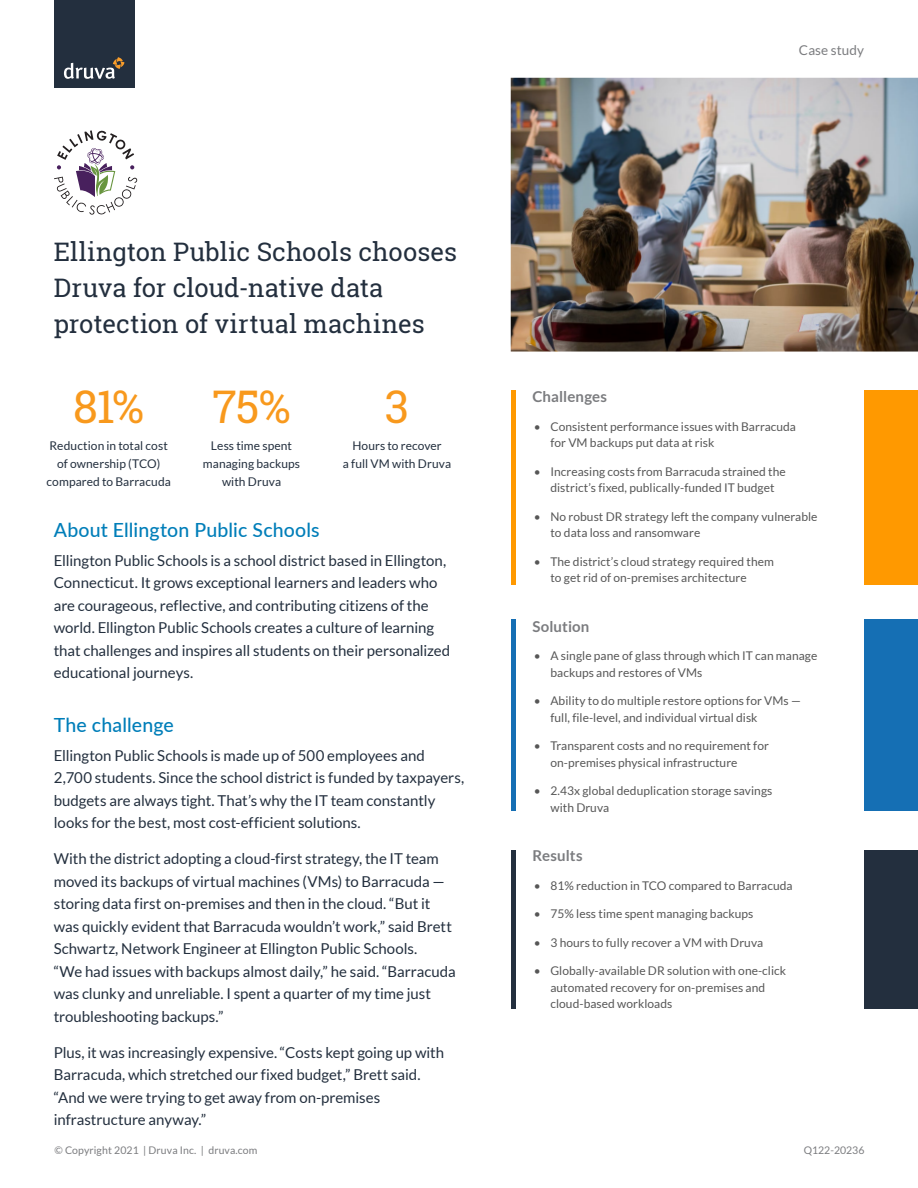
<style>
.page{position:relative;width:918px;height:1188px;background:#fff}
.page>*{position:absolute;margin:0;border:0;box-sizing:border-box;transform-origin:0 0}
.Body_copy{font:45px "Roboto Slab";color:#f8991d}
.t1{font:25.5px/36px "Roboto Slab";color:#232f3e}
.Sub-headline{font:500 19.5px "Lato";letter-spacing:.01em;color:#007eb9}
.Body_copy-2{font:15px/22.5px "Lato";color:#232f3e}
.Company_profile_titl{font:700 15px "Lato";letter-spacing:.01em;color:#7b7c7f}
.t2{font:13.5px "Lato";letter-spacing:.005em;color:#7b7c7f}
.t3{font:12px/16.5px "Lato";letter-spacing:.005em;color:#575757}
.Body_copy-3{font:12px/18px "Lato";letter-spacing:.005em;color:#232f3e;text-align:center}
.Document_ID_number{font:10.5px "Lato";letter-spacing:.01em;color:#7b7c7f}
</style>
<div class="page">
<div style="left:54px;top:0;width:81px;height:88px;background:#232f3e"></div>
<svg style="left:64px;top:57px;width:61px;height:22px"></svg>
<hr style="left:511px;top:391px;width:4px;height:194px;background:#f90">
<hr style="left:511px;top:620px;width:4px;height:192px;background:#156fb4">
<hr style="left:511px;top:850px;width:4px;height:158px;background:#232f3e">
<div style="left:864px;top:391px;width:54px;height:194px;background:#f90"></div>
<div style="left:864px;top:620px;width:54px;height:192px;background:#156fb4"></div>
<div style="left:864px;top:850px;width:54px;height:158px;background:#232f3e"></div>
<img style="left:511px;top:78px;width:407px;height:274px">
<svg style="left:54px;top:130px;width:83px;height:85px"></svg>
<p class="t2" style="left:799px;top:42px;width:66px">Case study</p>
<h1 class="t1" style="left:54px;top:233px;width:405px">Ellington Public Schools chooses<br>Druva for cloud-native data protection of virtual machines</h1>
<p class="Body_copy" style="left:73px;top:376px;width:73px">81%</p>
<p class="Body_copy-3" style="left:47px;top:436px;width:126px">Reduction in total cost of ownership (TCO) compared to Barracuda</p>
<p class="Body_copy" style="left:212px;top:376px;width:80px">75%</p>
<p class="Body_copy-3" style="left:203px;top:436px;width:99px">Less time spent managing backups with Druva</p>
<p class="Body_copy" style="left:385px;top:376px;width:26px">3</p>
<p class="Body_copy-3" style="left:343px;top:436px;width:110px">Hours to recover<br>a full VM with Druva</p>
<p class="Sub-headline" style="left:54px;top:516px;width:267px">About Ellington Public Schools</p>
<p class="Body_copy-2" style="left:54px;top:549px;width:398px">Ellington Public Schools is a school district based in Ellington, Connecticut. It grows exceptional learners and leaders who are courageous, reflective, and contributing citizens of the world. Ellington Public Schools creates a culture of learning that challenges and inspires all students on their personalized educational journeys.</p>
<p class="Sub-headline" style="left:54px;top:711px;width:122px">The challenge</p>
<p class="Body_copy-2" style="left:54px;top:744px;width:412px">Ellington Public Schools is made up of 500 employees and 2,700 students. Since the school district is funded by taxpayers, budgets are always tight. That’s why the IT team constantly looks for the best, most cost-efficient solutions.</p>
<p class="Body_copy-2" style="left:54px;top:848px;width:404px">With the district adopting a cloud-first strategy, the IT team moved its backups of virtual machines (VMs) to Barracuda — storing data first on-premises and then in the cloud. “But it was quickly evident that Barracuda wouldn’t work,” said Brett Schwartz, Network Engineer at Ellington Public Schools.<br>“We had issues with backups almost daily,” he said. “Barracuda was clunky and unreliable. I spent a quarter of my time just troubleshooting backups.”</p>
<p class="Body_copy-2" style="left:54px;top:1041px;width:392px">Plus, it was increasingly expensive. “Costs kept going up with Barracuda, which stretched our fixed budget,” Brett said. “And we were trying to get away from on-premises infrastructure anyway.”</p>
<p class="Document_ID_number" style="left:54px;top:1145px;width:205px">© Copyright 2021 | Druva Inc. | druva.com</p>
<p class="Company_profile_titl" style="left:532px;top:388px;width:76px">Challenges</p>
<p class="t3" style="left:550px;top:418px;width:247px;text-indent:-16px">• Consistent performance issues with Barracuda for VM backups put data at risk</p>
<p class="t3" style="left:534px;top:463px;width:253px;text-align:center">• Increasing costs from Barracuda strained the district’s fixed, publically-funded IT budget</p>
<p class="t3" style="left:550px;top:508px;width:269px;text-indent:-16px">• No robust DR strategy left the company vulnerable to data loss and ransomware</p>
<p class="t3" style="left:550px;top:553px;width:225px;text-indent:-16px">• The district’s cloud strategy required them to get rid of on-premises architecture</p>
<p class="Company_profile_titl" style="left:532px;top:618px;width:59px">Solution</p>
<p class="t3" style="left:550px;top:647px;width:268px;text-indent:-16px">• A single pane of glass through which IT can manage backups and restores of VMs</p>
<p class="t3" style="left:550px;top:692px;width:252px;text-indent:-16px">• Ability to do multiple restore options for VMs — full, file-level, and individual virtual disk</p>
<p class="t3" style="left:550px;top:737px;width:220px;text-indent:-16px">• Transparent costs and no requirement for on-premises physical infrastructure</p>
<p class="t3" style="left:550px;top:782px;width:223px;text-indent:-16px">• 2.43x global deduplication storage savings with Druva</p>
<p class="Company_profile_titl" style="left:532px;top:847px;width:52px">Results</p>
<p class="t3" style="left:534px;top:877px;width:260px">• 81% reduction in TCO compared to Barracuda</p>
<p class="t3" style="left:534px;top:905px;width:221px">• 75% less time spent managing backups</p>
<p class="t3" style="left:534px;top:934px;width:231px">• 3 hours to fully recover a VM with Druva</p>
<p class="t3" style="left:550px;top:962px;width:237px;text-indent:-16px">• Globally-available DR solution with one-click automated recovery for on-premises and cloud-based workloads</p>
<p class="Document_ID_number" style="left:804px;top:1145px;width:62px">Q122-20236</p>
</div>
